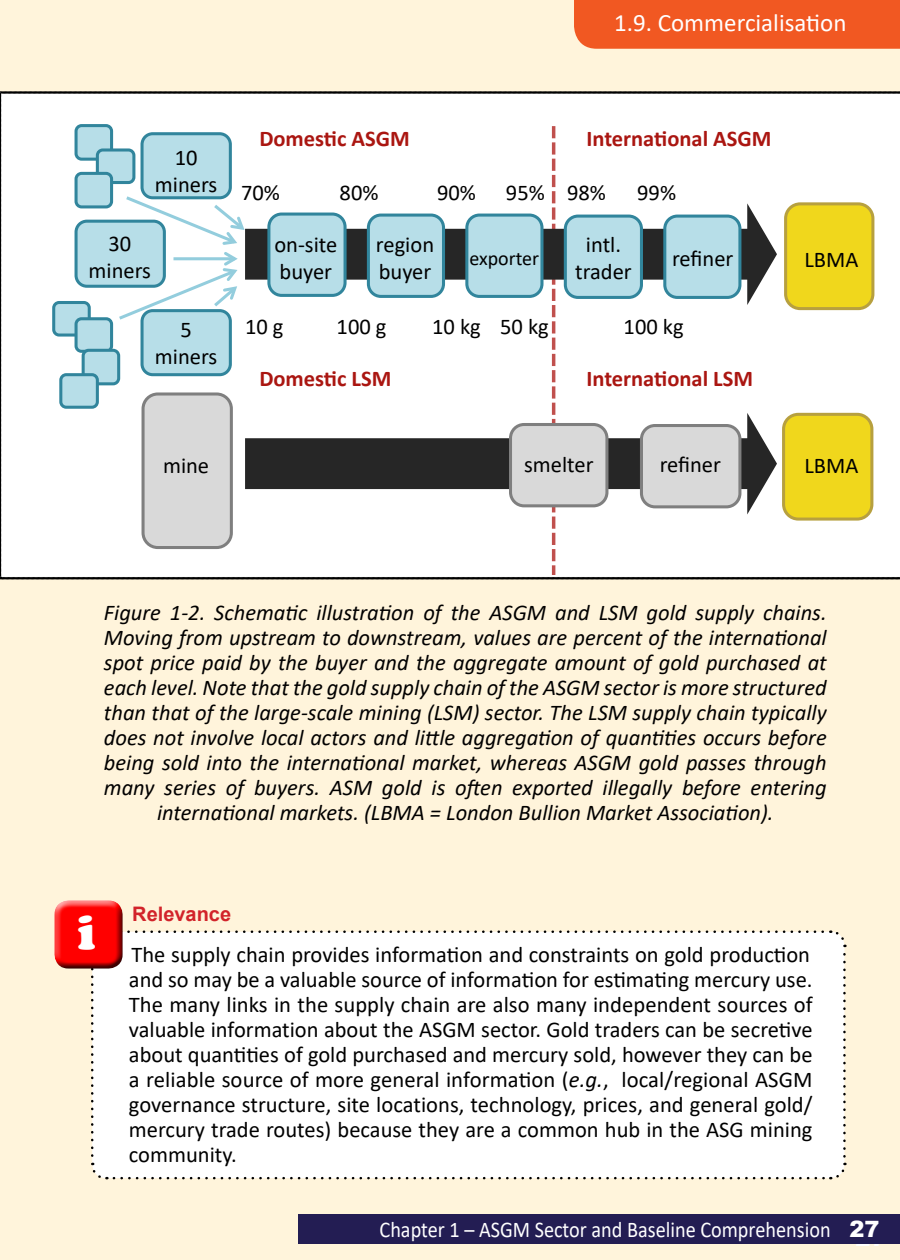
<style>
.page{position:relative;width:900px;height:1260px;background:#fff4db}
.page>*{position:absolute;margin:0;border:0;box-sizing:border-box;transform-origin:0 0}
.t1{font:900 50px "Cooper";color:#fff}
.t2{font:25px "Calibri";color:#fff}
.t3{font:22.5px/25px "Calibri";color:#000;text-align:center}
.t4{font:italic 22.5px/25px "Calibri";color:#000;text-align:center}
.t5{font:700 22.5px "Calibri";color:#aa1611}
.t6{font:22.5px "Calibri";color:#fff;scale:.9 1}
.t7{font:900 22.5px "Arial";color:#fff}
.t8{font:700 20px "Arial";color:#d2232a}
.t9{font:20px "Calibri";color:#000}
.s1{font-style:italic}
.s2{font-family:"Arial";font-weight:900}
</style>
<div class="page">
<div style="left:0;top:91px;width:900px;height:489px;background:#fff"></div>
<div style="left:92px;top:932px;width:752px;height:246px;background:#fff;border-radius:14px"></div>
<svg style="left:91px;top:970px;width:16px;height:210px"></svg>
<svg style="left:114px;top:1163px;width:733px;height:17px"></svg>
<svg style="left:830px;top:930px;width:16px;height:226px"></svg>
<svg style="left:135px;top:930px;width:688px;height:3px"></svg>
<div style="left:47px;top:892px;width:79px;height:74px;background:#fff;opacity:.75"></div>
<div style="left:50px;top:902px;width:81px;height:68px;background:#000;opacity:.75"></div>
<svg style="left:552px;top:126px;width:3px;height:449px"></svg>
<svg style="left:247px;top:203px;width:530px;height:102px;background:#b7b7b7"></svg>
<div style="left:269px;top:214px;width:76px;height:81px;background:#b7dee8;border-radius:13px"></div>
<div style="left:267px;top:213px;width:80px;height:84px;border:3px solid #31859c;border-radius:13px"></div>
<div style="left:368px;top:215px;width:76px;height:81px;background:#b7dee8;border-radius:13px"></div>
<div style="left:367px;top:214px;width:78px;height:84px;border:3px solid #31859c;border-radius:13px"></div>
<div style="left:467px;top:215px;width:75px;height:81px;background:#b7dee8;border-radius:13px"></div>
<div style="left:465px;top:214px;width:79px;height:84px;border:3px solid #31859c;border-radius:13px"></div>
<div style="left:565px;top:216px;width:76px;height:81px;background:#b7dee8;border-radius:13px"></div>
<div style="left:564px;top:215px;width:79px;height:84px;border:3px solid #31859c;border-radius:13px"></div>
<div style="left:665px;top:216px;width:75px;height:81px;background:#b7dee8;border-radius:13px"></div>
<div style="left:663px;top:215px;width:78px;height:84px;border:3px solid #31859c;border-radius:13px"></div>
<svg style="left:245px;top:413px;width:532px;height:101px;background:#9c9c9c"></svg>
<div style="left:641px;top:426px;width:99px;height:81px;background:#d9d9d9;border-radius:14px"></div>
<div style="left:640px;top:424px;width:101px;height:84px;border:3px solid #7f7f7f;border-radius:14px"></div>
<div style="left:143px;top:394px;width:88px;height:154px;background:#d9d9d9;border-radius:15px"></div>
<div style="left:142px;top:392px;width:91px;height:157px;border:3px solid #7f7f7f;border-radius:15px"></div>
<div style="left:511px;top:425px;width:96px;height:81px;background:#d9d9d9;border-radius:14px"></div>
<div style="left:509px;top:423px;width:99px;height:84px;border:3px solid #7f7f7f;border-radius:14px"></div>
<div style="left:786px;top:204px;width:87px;height:105px;background:#f0d71c;border-radius:15px"></div>
<div style="left:784px;top:202px;width:90px;height:108px;border:3px solid #b7a03f;border-radius:15px"></div>
<div style="left:142px;top:134px;width:88px;height:64px;background:#b7dee8;border-radius:11px"></div>
<div style="left:141px;top:132px;width:91px;height:67px;border:3px solid #31859c;border-radius:11px"></div>
<div style="left:76px;top:221px;width:88px;height:65px;background:#b7dee8;border-radius:11px"></div>
<div style="left:75px;top:220px;width:91px;height:68px;border:3px solid #31859c;border-radius:11px"></div>
<div style="left:142px;top:311px;width:88px;height:64px;background:#b7dee8;border-radius:11px"></div>
<div style="left:141px;top:309px;width:91px;height:67px;border:3px solid #31859c;border-radius:11px"></div>
<div style="left:76px;top:126px;width:36px;height:33px;background:#b7dee8;border-radius:6px"></div>
<div style="left:75px;top:124px;width:38px;height:37px;border:3px solid #31859c;border-radius:6px"></div>
<div style="left:97px;top:150px;width:37px;height:33px;background:#b7dee8;border-radius:5px"></div>
<div style="left:96px;top:148px;width:39px;height:36px;border:3px solid #31859c;border-radius:5px"></div>
<div style="left:76px;top:173px;width:36px;height:34px;background:#b7dee8;border-radius:6px"></div>
<div style="left:75px;top:172px;width:38px;height:36px;border:3px solid #31859c;border-radius:6px"></div>
<div style="left:54px;top:303px;width:35px;height:32px;background:#b7dee8;border-radius:5px"></div>
<div style="left:52px;top:301px;width:39px;height:36px;border:3px solid #31859c;border-radius:5px"></div>
<div style="left:76px;top:319px;width:36px;height:32px;background:#b7dee8;border-radius:5px"></div>
<div style="left:75px;top:317px;width:38px;height:36px;border:3px solid #31859c;border-radius:5px"></div>
<div style="left:83px;top:350px;width:36px;height:34px;background:#b7dee8;border-radius:6px"></div>
<div style="left:82px;top:349px;width:38px;height:36px;border:3px solid #31859c;border-radius:6px"></div>
<div style="left:61px;top:375px;width:36px;height:32px;background:#b7dee8;border-radius:5px"></div>
<div style="left:59px;top:373px;width:40px;height:36px;border:3px solid #31859c;border-radius:5px"></div>
<svg style="left:116px;top:194px;width:131px;height:128px"></svg>
<div style="left:784px;top:414px;width:88px;height:105px;background:#f0d71c;border-radius:15px"></div>
<div style="left:782px;top:413px;width:91px;height:108px;border:3px solid #b7a03f;border-radius:15px"></div>
<div style="left:299px;top:1214px;width:601px;height:30px;background:#231d53"></div>
<div style="left:574px;top:0;width:326px;height:49px;background:#f15822"></div>
<p class="t2" style="left:614px;top:6px;width:234px">1.9. Commercialisation</p>
<p class="t3" style="left:155px;top:144px;width:64px;line-height:27px">10 miners</p>
<p class="t3" style="left:89px;top:229px;width:64px;line-height:27px">30 miners</p>
<p class="t3" style="left:155px;top:315px;width:64px;line-height:27px">5 miners</p>
<p class="t5" style="left:259px;top:122px;width:152px">Domestic ASGM</p>
<p class="t5" style="left:587px;top:122px;width:187px">International ASGM</p>
<p class="t3" style="left:241px;top:180px;width:40px">70%</p>
<p class="t3" style="left:340px;top:180px;width:40px">80%</p>
<p class="t3" style="left:437px;top:180px;width:40px">90%</p>
<p class="t3" style="left:506px;top:180px;width:40px">95%</p>
<p class="t3" style="left:567px;top:180px;width:40px">98%</p>
<p class="t3" style="left:637px;top:180px;width:40px">99%</p>
<p class="t3" style="left:274px;top:231px;width:65px;line-height:27px;text-align:left">on-site buyer</p>
<p class="t3" style="left:376px;top:231px;width:60px;line-height:27px;text-align:left">region buyer</p>
<p class="t9" style="left:469px;top:244px;width:71px">exporter</p>
<p class="t3" style="left:575px;top:231px;width:58px;line-height:27px">intl. trader</p>
<p class="t3" style="left:672px;top:245px;width:63px">refiner</p>
<p class="t3" style="left:804px;top:246px;width:55px">LBMA</p>
<p class="t3" style="left:245px;top:314px;width:40px">10 g</p>
<p class="t3" style="left:337px;top:313px;width:51px">100 g</p>
<p class="t3" style="left:432px;top:314px;width:50px">10 kg</p>
<p class="t5" style="left:259px;top:363px;width:134px">Domestic LSM</p>
<p class="t3" style="left:500px;top:314px;width:50px">50 kg</p>
<p class="t3" style="left:624px;top:314px;width:62px">100 kg</p>
<p class="t5" style="left:587px;top:363px;width:168px">International LSM</p>
<p class="t3" style="left:163px;top:452px;width:48px">mine</p>
<p class="t3" style="left:524px;top:451px;width:71px">smelter</p>
<p class="t3" style="left:660px;top:451px;width:63px">refiner</p>
<p class="t3" style="left:804px;top:452px;width:55px">LBMA</p>
<p class="t4" style="left:104px;top:599px;width:724px">Figure 1-2. Schematic illustration of the ASGM and LSM gold supply chains.<br>Moving from upstream to downstream, values are percent of the international spot price paid by the buyer and the aggregate amount of gold purchased at each level. Note that the gold supply chain of the ASGM sector is more structured than that of the large-scale mining (LSM) sector. The LSM supply chain typically does not involve local actors and little aggregation of quantities occurs before being sold into the international market, whereas ASGM gold passes through many series of buyers. ASM gold is often exported illegally before entering international markets. (LBMA = London Bullion Market Association).</p>
<h1 class="t1" style="left:78px;top:903px;width:19px">i</h1>
<p class="t8" style="left:132px;top:900px;width:100px">Relevance</p>
<p class="t3" style="left:129px;top:941px;width:685px;text-align:left">The supply chain provides information and constraints on gold production and so may be a valuable source of information for estimating mercury use.<br>The many links in the supply chain are also many independent sources of valuable information about the ASGM sector. Gold traders can be secretive about quantities of gold purchased and mercury sold, however they can be a reliable source of more general information (<span class="s1">e.g.</span>, local/regional ASGM governance structure, site locations, technology, prices, and general gold/ mercury trade routes) because they are a common hub in the ASG mining community.</p>
<p class="t6" style="left:380px;top:1214px;width:557px">Chapter 1 – ASGM Sector and Baseline Comprehension <span class="s2">27</span></p>
<p class="t7" style="left:855px;top:1222px;width:32px">27</p>
</div>
